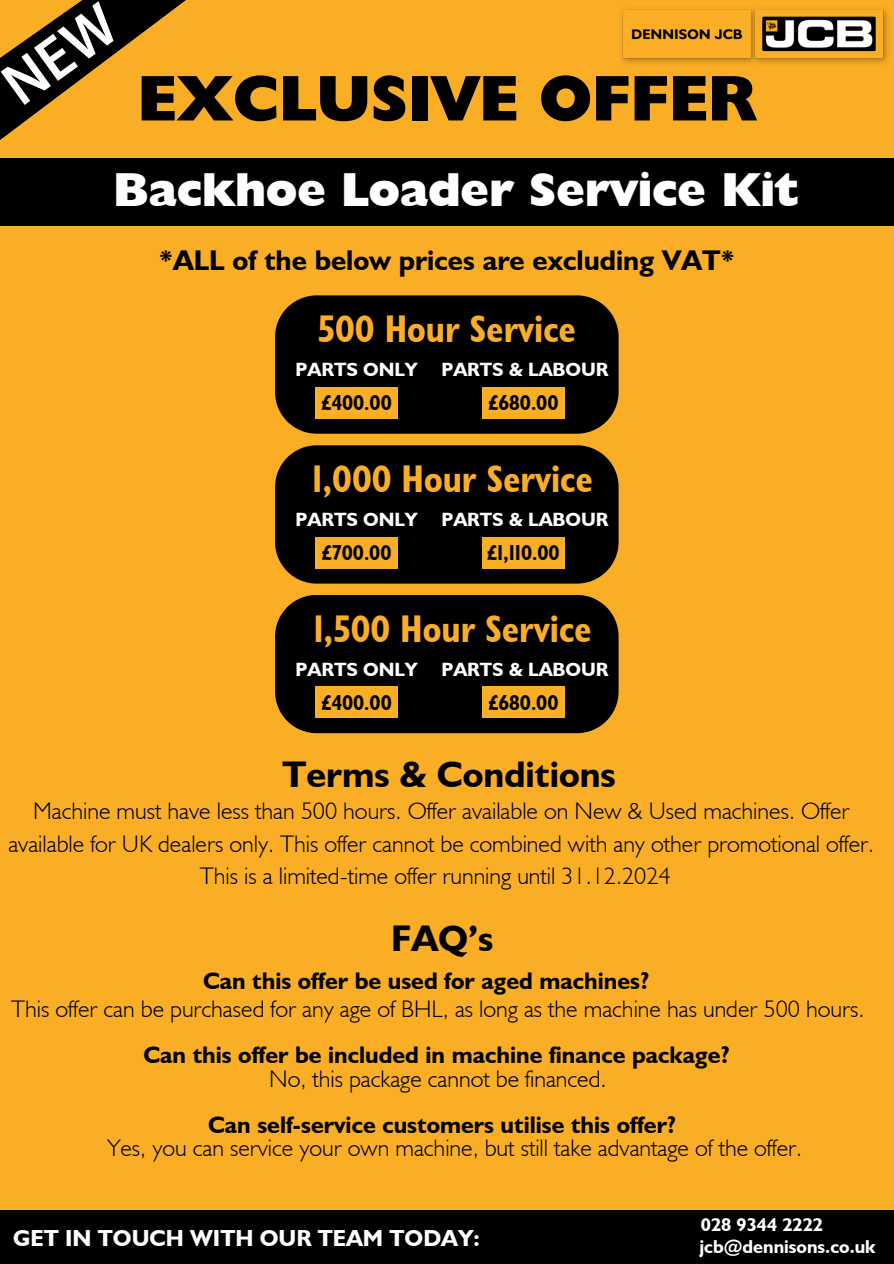
<style>
.page{position:relative;width:894px;height:1264px;background:#fff}
.page>*{position:absolute;margin:0;border:0;box-sizing:border-box;transform-origin:0 0}
.t1{font:800 64.95px "JCB Euro";color:#000}
.t2{font:800 47.7px "JCB Euro";color:#fff}
.t3{font:700 condensed 38.7px "JCB Euro";color:#faae26}
.t4{font:700 37.05px "JCB Euro";color:#000}
.t5{font:700 28.5px "JCB Euro";color:#000}
.t6{font:300 24px/32.7px "JCB Euro";color:#000;text-align:center}
.t7{font:700 24px "JCB Euro";color:#000}
.t8{font:700 23.25px "JCB Euro";color:#fff}
.t9{font:700 condensed 21.75px "JCB Euro";color:#000}
.t10{font:700 19.2px "JCB Euro";color:#fff}
.t11{font:700 18.75px "JCB Euro";color:#fff}
</style>
<div class="page">
<div style="left:0;top:0;width:893px;height:1263px;background:#faae26"></div>
<img style="left:622px;top:9px;width:267px;height:55px">
<svg style="left:0;top:0;width:186px;height:140px"></svg>
<div style="left:275px;top:295px;width:343px;height:138px;background:#000"></div>
<div style="left:315px;top:387px;width:83px;height:31px;background:#faae26"></div>
<div style="left:482px;top:387px;width:82px;height:31px;background:#faae26"></div>
<div style="left:275px;top:445px;width:343px;height:138px;background:#000"></div>
<div style="left:315px;top:537px;width:83px;height:31px;background:#faae26"></div>
<div style="left:482px;top:537px;width:82px;height:31px;background:#faae26"></div>
<div style="left:275px;top:595px;width:343px;height:138px;background:#000"></div>
<div style="left:315px;top:686px;width:83px;height:32px;background:#faae26"></div>
<div style="left:482px;top:686px;width:82px;height:32px;background:#faae26"></div>
<div style="left:0;top:158px;width:893px;height:67px;background:#000"></div>
<div style="left:0;top:1210px;width:893px;height:53px;background:#000"></div>
<p class="t1" style="left:138px;top:58px;width:619px">EXCLUSIVE OFFER</p>
<h1 class="t2" style="left:114px;top:160px;width:686px">Backhoe Loader Service Kit</h1>
<h6 class="t5" style="left:159px;top:243px;width:577px">*ALL of the below prices are excluding VAT*</h6>
<h2 class="t3" style="left:317px;top:305px;width:259px">500 Hour Service</h2>
<h4 class="t10" style="left:295px;top:358px;width:124px">PARTS ONLY</h4>
<h3 class="t10" style="left:441px;top:358px;width:168px">PARTS &amp; LABOUR</h3>
<p class="t9" style="left:321px;top:389px;width:72px">£400.00</p>
<p class="t9" style="left:488px;top:389px;width:72px">£680.00</p>
<h6 class="t3" style="left:312px;top:454px;width:282px">1,000 Hour Service</h6>
<h6 class="t10" style="left:295px;top:507px;width:124px">PARTS ONLY</h6>
<h3 class="t10" style="left:441px;top:507px;width:168px">PARTS &amp; LABOUR</h3>
<p class="t9" style="left:322px;top:539px;width:71px">£700.00</p>
<p class="t9" style="left:487px;top:539px;width:74px">£1,110.00</p>
<h6 class="t3" style="left:313px;top:604px;width:280px">1,500 Hour Service</h6>
<h6 class="t10" style="left:295px;top:657px;width:124px">PARTS ONLY</h6>
<h3 class="t10" style="left:441px;top:657px;width:168px">PARTS &amp; LABOUR</h3>
<p class="t9" style="left:321px;top:689px;width:72px">£400.00</p>
<p class="t9" style="left:488px;top:689px;width:72px">£680.00</p>
<h3 class="t4" style="left:282px;top:751px;width:335px">Terms &amp; Conditions</h3>
<h6 class="t6" style="left:8px;top:794px;width:867px">Machine must have less than 500 hours. Offer available on New &amp; Used machines. Offer available for UK dealers only. This offer cannot be combined with any other promotional offer.<br>This is a limited-time offer running until 31.12.2024</h6>
<h6 class="t4" style="left:391px;top:915px;width:104px">FAQ’s</h6>
<h6 class="t7" style="left:203px;top:965px;width:448px">Can this offer be used for aged machines?</h6>
<h6 class="t6" style="left:11px;top:991px;width:854px">This offer can be purchased for any age of BHL, as long as the machine has under 500 hours.</h6>
<h6 class="t7" style="left:143px;top:1039px;width:588px">Can this offer be included in machine finance package?</h6>
<h6 class="t6" style="left:269px;top:1062px;width:339px">No, this package cannot be financed.</h6>
<h5 class="t7" style="left:208px;top:1109px;width:470px">Can self-service customers utilise this offer?</h5>
<p class="t6" style="left:107px;top:1130px;width:696px">Yes, you can service your own machine, but still take advantage of the offer.</p>
<h6 class="t8" style="left:13px;top:1223px;width:468px">GET IN TOUCH WITH OUR TEAM TODAY:</h6>
<h3 class="t11" style="left:700px;top:1212px;width:124px">028 9344 2222</h3>
<h6 class="t11" style="left:699px;top:1235px;width:178px">jcb@dennisons.co.uk</h6>
</div>
